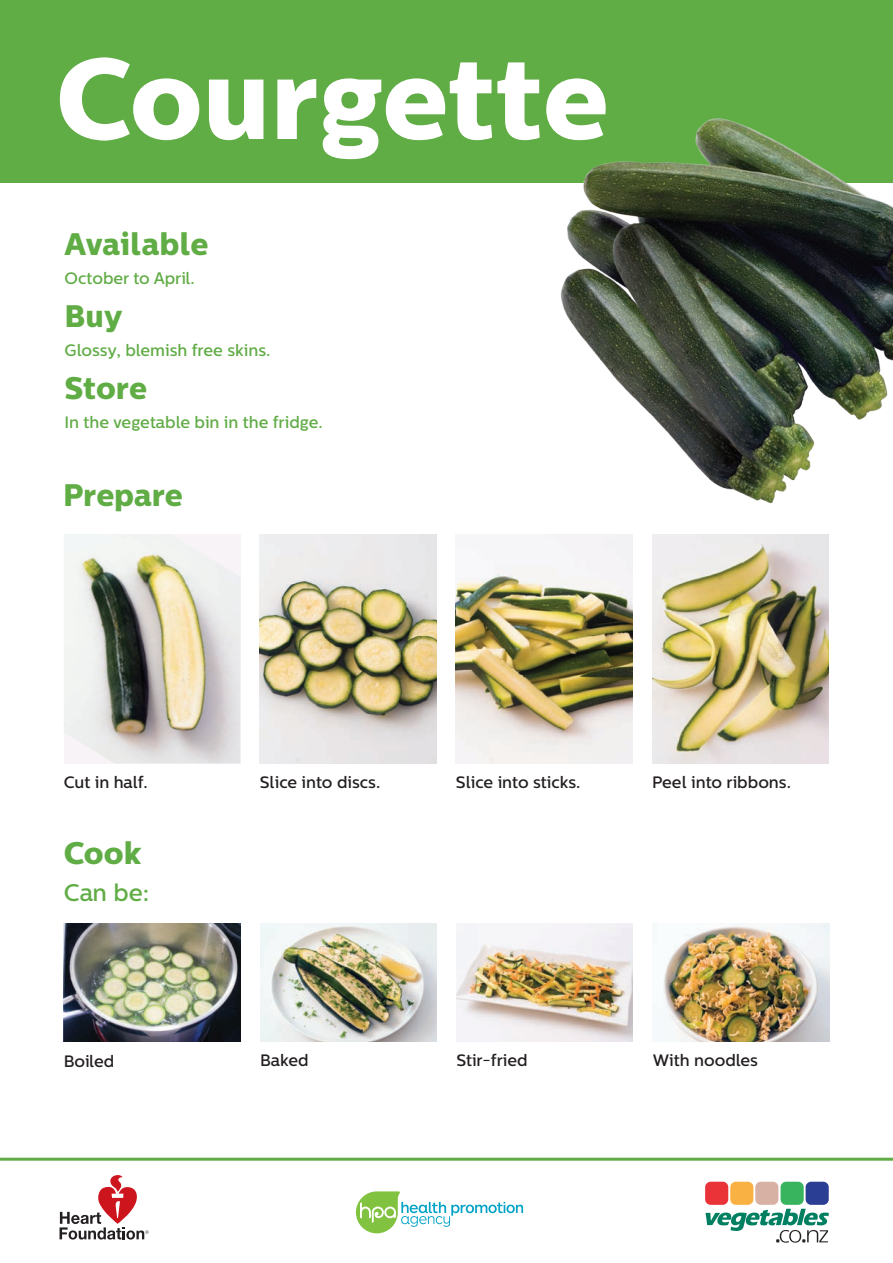
<style>
.page{position:relative;width:893px;height:1263px;background:#fff}
.page>*{position:absolute;margin:0;border:0;box-sizing:border-box;transform-origin:0 0}
.t1{font:800 114.3px "Centrale Sans";color:#fff}
.t2{font:800 31.05px "Centrale Sans";color:#60ac45}
.t3{font:500 24px "Centrale Sans";color:#60ac45}
.t4{font:500 16.5px "Centrale Sans";color:#231f20}
.t5{font:500 16.5px "Centrale Sans";color:#60ac45}
</style>
<div class="page">
<div style="left:0;top:0;width:893px;height:183px;background:#60ac45"></div>
<hr style="left:0;top:1158px;width:893px;height:3px;background:#60ac45">
<svg style="left:705px;top:1182px;width:124px;height:27px"></svg>
<div style="left:806px;top:1182px;width:23px;height:23px;background:#2a3f94;border-radius:6px"></div>
<div style="left:781px;top:1182px;width:23px;height:23px;background:#38b45e;border-radius:6px"></div>
<div style="left:755px;top:1182px;width:23px;height:23px;background:#d7b1a4;border-radius:6px"></div>
<div style="left:730px;top:1182px;width:23px;height:23px;background:#f9b144;border-radius:6px"></div>
<div style="left:705px;top:1182px;width:23px;height:23px;background:#ea3339;border-radius:6px"></div>
<svg style="left:705px;top:1209px;width:124px;height:34px"></svg>
<svg style="left:60px;top:1175px;width:89px;height:64px"></svg>
<img style="left:260px;top:924px;width:177px;height:117px">
<img style="left:456px;top:924px;width:177px;height:117px">
<img style="left:663px;top:924px;width:166px;height:117px">
<img style="left:64px;top:924px;width:176px;height:117px">
<svg style="left:356px;top:1191px;width:167px;height:42px"></svg>
<img style="left:561px;top:118px;width:332px;height:386px">
<img style="left:260px;top:534px;width:176px;height:230px">
<img style="left:64px;top:534px;width:176px;height:229px">
<img style="left:456px;top:534px;width:176px;height:230px">
<img style="left:652px;top:534px;width:176px;height:230px">
<h1 class="t1" style="left:56px;top:28px;width:554px">Courgette</h1>
<h2 class="t2" style="left:65px;top:225px;width:145px">Available</h2>
<p class="t5" style="left:65px;top:269px;width:132px">October to April.</p>
<h2 class="t2" style="left:65px;top:297px;width:60px">Buy</h2>
<p class="t5" style="left:65px;top:341px;width:207px">Glossy, blemish free skins.</p>
<h2 class="t2" style="left:65px;top:369px;width:84px">Store</h2>
<p class="t5" style="left:65px;top:413px;width:260px">In the vegetable bin in the fridge.</p>
<h2 class="t2" style="left:63px;top:476px;width:121px">Prepare</h2>
<p class="t4" style="left:64px;top:773px;width:86px">Cut in half.</p>
<p class="t4" style="left:260px;top:773px;width:122px">Slice into discs.</p>
<p class="t4" style="left:456px;top:773px;width:126px">Slice into sticks.</p>
<p class="t4" style="left:652px;top:773px;width:140px">Peel into ribbons.</p>
<h2 class="t2" style="left:64px;top:834px;width:79px">Cook</h2>
<h3 class="t3" style="left:64px;top:878px;width:87px">Can be:</h3>
<p class="t4" style="left:64px;top:1051px;width:52px">Boiled</p>
<p class="t4" style="left:260px;top:1050px;width:50px">Baked</p>
<p class="t4" style="left:456px;top:1050px;width:73px">Stir-fried</p>
<p class="t4" style="left:653px;top:1050px;width:107px">With noodles</p>
</div>
